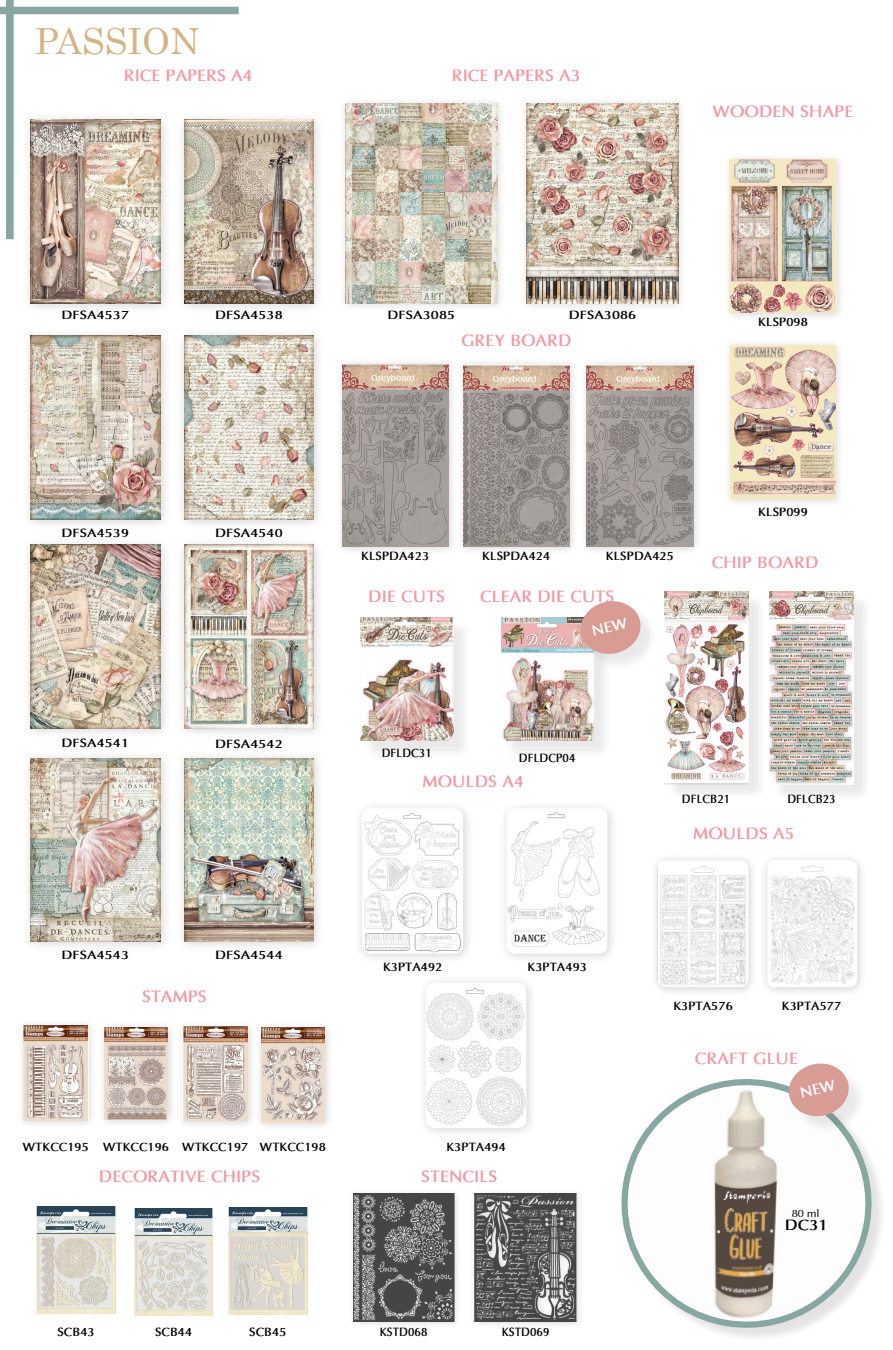
<style>
.page{position:relative;width:893px;height:1350px;background:#fff}
.page>*{position:absolute;margin:0;border:0;box-sizing:border-box;transform-origin:0 0}
.t1{font:36px "Century";color:#d5b385}
.t2{font:700 16.5px "Optima";color:#f39aa4}
.t3{font:700 15px "Optima";color:#000;scale:1.06 1}
.t4{font:700 12px "Optima";color:#000}
.t5{font:700 12px "Optima";color:#000;scale:1.12 1}
.t6{font:700 12px "Optima";color:#000;scale:.9 1}
.t7{font:10.5px "Optima";color:#000;scale:1.06 1}
</style>
<div class="page">
<svg style="left:621px;top:1079px;width:260px;height:255px"></svg>
<div style="left:16px;top:1019px;width:82px;height:111px;background:#000;opacity:.17"></div>
<img style="left:23px;top:1026px;width:65px;height:94px">
<div style="left:97px;top:1020px;width:80px;height:109px;background:#000;opacity:.17"></div>
<img style="left:104px;top:1027px;width:64px;height:92px">
<div style="left:176px;top:1020px;width:81px;height:110px;background:#000;opacity:.17"></div>
<img style="left:183px;top:1027px;width:65px;height:94px">
<div style="left:254px;top:1021px;width:80px;height:111px;background:#000;opacity:.17"></div>
<img style="left:261px;top:1028px;width:64px;height:94px">
<div style="left:353px;top:800px;width:121px;height:165px;background:#000;opacity:.17"></div>
<img style="left:362px;top:808px;width:101px;height:146px">
<div style="left:498px;top:800px;width:121px;height:165px;background:#000;opacity:.17"></div>
<img style="left:507px;top:808px;width:101px;height:146px">
<div style="left:417px;top:974px;width:121px;height:165px;background:#000;opacity:.17"></div>
<img style="left:425px;top:983px;width:102px;height:145px">
<div style="left:650px;top:853px;width:108px;height:144px;background:#000;opacity:.17"></div>
<img style="left:657px;top:860px;width:92px;height:128px">
<div style="left:759px;top:853px;width:108px;height:144px;background:#000;opacity:.17"></div>
<img style="left:766px;top:860px;width:91px;height:128px">
<div style="left:22px;top:111px;width:150px;height:204px;background:#000;opacity:.17"></div>
<img style="left:30px;top:120px;width:130px;height:183px">
<div style="left:22px;top:327px;width:150px;height:204px;background:#000;opacity:.17"></div>
<img style="left:30px;top:336px;width:130px;height:183px">
<div style="left:22px;top:536px;width:150px;height:204px;background:#000;opacity:.17"></div>
<img style="left:30px;top:545px;width:130px;height:183px">
<div style="left:22px;top:749px;width:150px;height:204px;background:#000;opacity:.17"></div>
<img style="left:30px;top:758px;width:130px;height:184px">
<div style="left:175px;top:111px;width:150px;height:204px;background:#000;opacity:.17"></div>
<img style="left:184px;top:120px;width:130px;height:183px">
<div style="left:175px;top:327px;width:150px;height:204px;background:#000;opacity:.17"></div>
<img style="left:184px;top:336px;width:130px;height:183px">
<div style="left:175px;top:536px;width:150px;height:204px;background:#000;opacity:.17"></div>
<img style="left:184px;top:545px;width:130px;height:183px">
<div style="left:175px;top:749px;width:150px;height:204px;background:#000;opacity:.17"></div>
<img style="left:184px;top:758px;width:130px;height:184px">
<div style="left:347px;top:1188px;width:115px;height:141px;background:#000;opacity:.17"></div>
<img style="left:353px;top:1194px;width:101px;height:128px">
<div style="left:469px;top:1188px;width:115px;height:141px;background:#000;opacity:.17"></div>
<img style="left:475px;top:1194px;width:101px;height:128px">
<div style="left:362px;top:620px;width:110px;height:140px;background:#f3f3f3"></div>
<img style="left:360px;top:617px;width:93px;height:124px">
<div style="left:335px;top:357px;width:123px;height:199px;background:#000;opacity:.17"></div>
<img style="left:342px;top:364px;width:106px;height:182px">
<div style="left:456px;top:357px;width:123px;height:199px;background:#000;opacity:.17"></div>
<img style="left:463px;top:364px;width:106px;height:182px">
<div style="left:579px;top:357px;width:124px;height:199px;background:#000;opacity:.17"></div>
<img style="left:587px;top:364px;width:106px;height:182px">
<div style="left:339px;top:96px;width:167px;height:217px;background:#000;opacity:.15"></div>
<img style="left:346px;top:103px;width:151px;height:200px">
<div style="left:520px;top:96px;width:167px;height:217px;background:#000;opacity:.15"></div>
<img style="left:527px;top:103px;width:151px;height:200px">
<div style="left:0;top:7px;width:239px;height:7px;background:#86a7a2"></div>
<div style="left:7px;top:0;width:6px;height:238px;background:#86a7a2"></div>
<div style="left:6px;top:0;width:8px;height:239px;border:2px solid #86a7a2"></div>
<div style="left:666px;top:594px;width:101px;height:208px;background:#f4f3f3"></div>
<img style="left:664px;top:591px;width:84px;height:194px">
<div style="left:772px;top:594px;width:101px;height:209px;background:#f3f3f3"></div>
<img style="left:769px;top:591px;width:85px;height:194px">
<div style="left:723px;top:152px;width:123px;height:169px;background:#000;opacity:.17"></div>
<img style="left:730px;top:159px;width:106px;height:153px">
<div style="left:723px;top:339px;width:122px;height:169px;background:#000;opacity:.17"></div>
<img style="left:731px;top:346px;width:105px;height:153px">
<img style="left:36px;top:1207px;width:80px;height:108px">
<img style="left:134px;top:1209px;width:79px;height:108px">
<img style="left:228px;top:1207px;width:80px;height:109px">
<div style="left:503px;top:620px;width:109px;height:140px;background:#000;opacity:.09"></div>
<img style="left:501px;top:617px;width:92px;height:124px">
<div style="left:583px;top:604px;width:76px;height:68px;background:#000;opacity:.09"></div>
<div style="left:792px;top:1066px;width:75px;height:69px;background:#000;opacity:.09"></div>
<svg style="left:578px;top:601px;width:65px;height:56px;background:#ddb4af"></svg>
<svg style="left:786px;top:1063px;width:65px;height:56px"></svg>
<h1 class="t1" style="left:35px;top:11px;width:166px">PASSION</h1>
<h2 class="t2" style="left:124px;top:65px;width:130px">RICE PAPERS A4</h2>
<h2 class="t2" style="left:452px;top:65px;width:130px">RICE PAPERS A3</h2>
<h2 class="t2" style="left:713px;top:101px;width:142px">WOODEN SHAPE</h2>
<p class="t5" style="left:62px;top:307px;width:62px">DFSA4537</p>
<p class="t5" style="left:215px;top:308px;width:62px">DFSA4538</p>
<p class="t5" style="left:388px;top:308px;width:62px">DFSA3085</p>
<p class="t5" style="left:569px;top:308px;width:62px">DFSA3086</p>
<h2 class="t2" style="left:461px;top:330px;width:112px">GREY BOARD</h2>
<p class="t4" style="left:758px;top:315px;width:51px">KLSP098</p>
<p class="t5" style="left:62px;top:525px;width:62px">DFSA4539</p>
<p class="t5" style="left:215px;top:525px;width:62px">DFSA4540</p>
<p class="t5" style="left:62px;top:736px;width:62px">DFSA4541</p>
<p class="t5" style="left:62px;top:947px;width:62px">DFSA4543</p>
<p class="t5" style="left:215px;top:736px;width:62px">DFSA4542</p>
<p class="t5" style="left:215px;top:948px;width:62px">DFSA4544</p>
<p class="t4" style="left:361px;top:548px;width:70px">KLSPDA423</p>
<p class="t4" style="left:482px;top:548px;width:70px">KLSPDA424</p>
<p class="t4" style="left:606px;top:548px;width:70px">KLSPDA425</p>
<h2 class="t2" style="left:368px;top:587px;width:79px">DIE CUTS</h2>
<h2 class="t2" style="left:480px;top:587px;width:136px">CLEAR DIE CUTS</h2>
<p class="t4" style="left:758px;top:504px;width:51px">KLSP099</p>
<h2 class="t2" style="left:712px;top:553px;width:108px">CHIP BOARD</h2>
<p class="t6" style="left:382px;top:745px;width:57px">DFLDC31</p>
<p class="t6" style="left:519px;top:750px;width:64px">DFLDCP04</p>
<h2 class="t2" style="left:422px;top:772px;width:103px">MOULDS A4</h2>
<p class="t4" style="left:383px;top:960px;width:61px">K3PTA492</p>
<p class="t4" style="left:528px;top:960px;width:61px">K3PTA493</p>
<p class="t6" style="left:682px;top:792px;width:55px">DFLCB21</p>
<p class="t6" style="left:787px;top:792px;width:55px">DFLCB23</p>
<h2 class="t2" style="left:693px;top:823px;width:103px">MOULDS A5</h2>
<h2 class="t2" style="left:142px;top:987px;width:66px">STAMPS</h2>
<p class="t4" style="left:673px;top:998px;width:61px">K3PTA576</p>
<p class="t4" style="left:782px;top:998px;width:61px">K3PTA577</p>
<h2 class="t2" style="left:695px;top:1048px;width:105px">CRAFT GLUE</h2>
<p class="t4" style="left:23px;top:1140px;width:305px">WTKCC195 WTKCC196 WTKCC197 WTKCC198</p>
<p class="t4" style="left:446px;top:1140px;width:61px">K3PTA494</p>
<h2 class="t2" style="left:99px;top:1166px;width:163px">DECORATIVE CHIPS</h2>
<h2 class="t2" style="left:421px;top:1166px;width:78px">STENCILS</h2>
<p class="t7" style="left:792px;top:1207px;width:28px">80 ml</p>
<p class="t3" style="left:785px;top:1216px;width:42px">DC31</p>
<p class="t4" style="left:57px;top:1325px;width:39px">SCB43</p>
<p class="t4" style="left:155px;top:1325px;width:39px">SCB44</p>
<p class="t4" style="left:249px;top:1325px;width:39px">SCB45</p>
<p class="t6" style="left:380px;top:1325px;width:55px">KSTD068</p>
<p class="t6" style="left:502px;top:1325px;width:55px">KSTD069</p>
</div>
